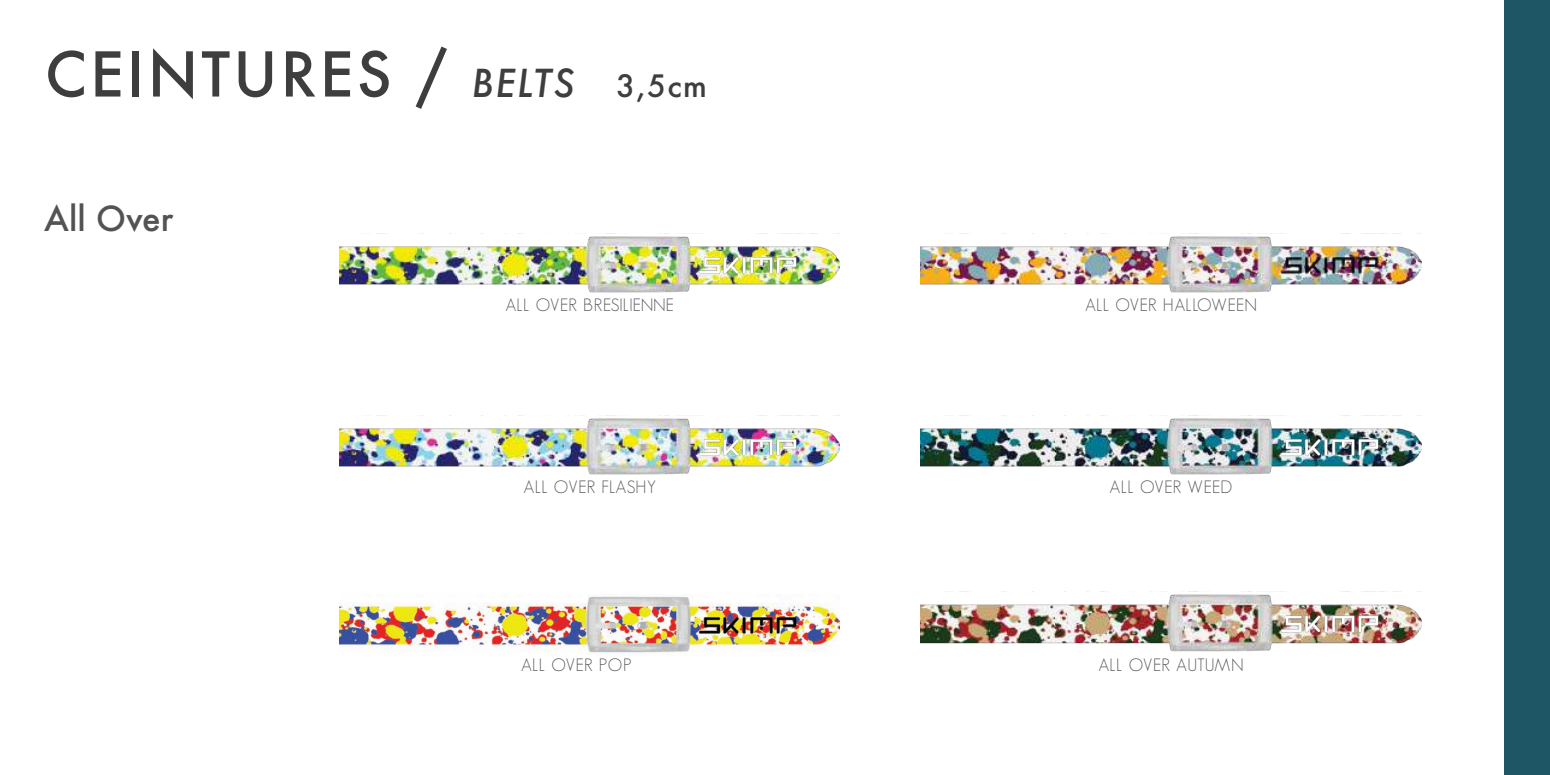
<style>
.page{position:relative;width:1550px;height:775px;background:#fff}
.page>*{position:absolute;margin:0;border:0;box-sizing:border-box;transform-origin:0 0}
.t1{font:500 60px "Futura";letter-spacing:.05em;color:#3e3e3f}
.t2{font:500 33.5px "Futura";color:#535355}
.t3{font:300 17.5px "Geosans";letter-spacing:.005em;color:#57585a}
.s1{font-style:italic;font-size:37.5px}
.s2{font-size:30px}
</style>
<div class="page">
<img style="left:340px;top:595px;width:500px;height:58px">
<div style="left:1504px;top:0;width:46px;height:775px;background:#1e5665"></div>
<img style="left:340px;top:233px;width:500px;height:60px">
<img style="left:340px;top:415px;width:500px;height:60px">
<img style="left:921px;top:233px;width:500px;height:60px">
<img style="left:921px;top:594px;width:500px;height:58px">
<img style="left:921px;top:415px;width:500px;height:60px">
<h1 class="t1" style="left:45px;top:33px;width:663px">CEINTURES / <span class="s1">BELTS</span> <span class="s2">3,5cm</span></h1>
<h2 class="t2" style="left:44px;top:196px;width:131px">All Over</h2>
<p class="t3" style="left:505px;top:296px;width:170px">ALL OVER BRESILIENNE</p>
<p class="t3" style="left:524px;top:477px;width:134px">ALL OVER FLASHY</p>
<p class="t3" style="left:1085px;top:296px;width:173px">ALL OVER HALLOWEEN</p>
<p class="t3" style="left:1110px;top:477px;width:124px">ALL OVER WEED</p>
<p class="t3" style="left:521px;top:655px;width:112px">ALL OVER POP</p>
<p class="t3" style="left:1098px;top:655px;width:147px">ALL OVER AUTUMN</p>
</div>
